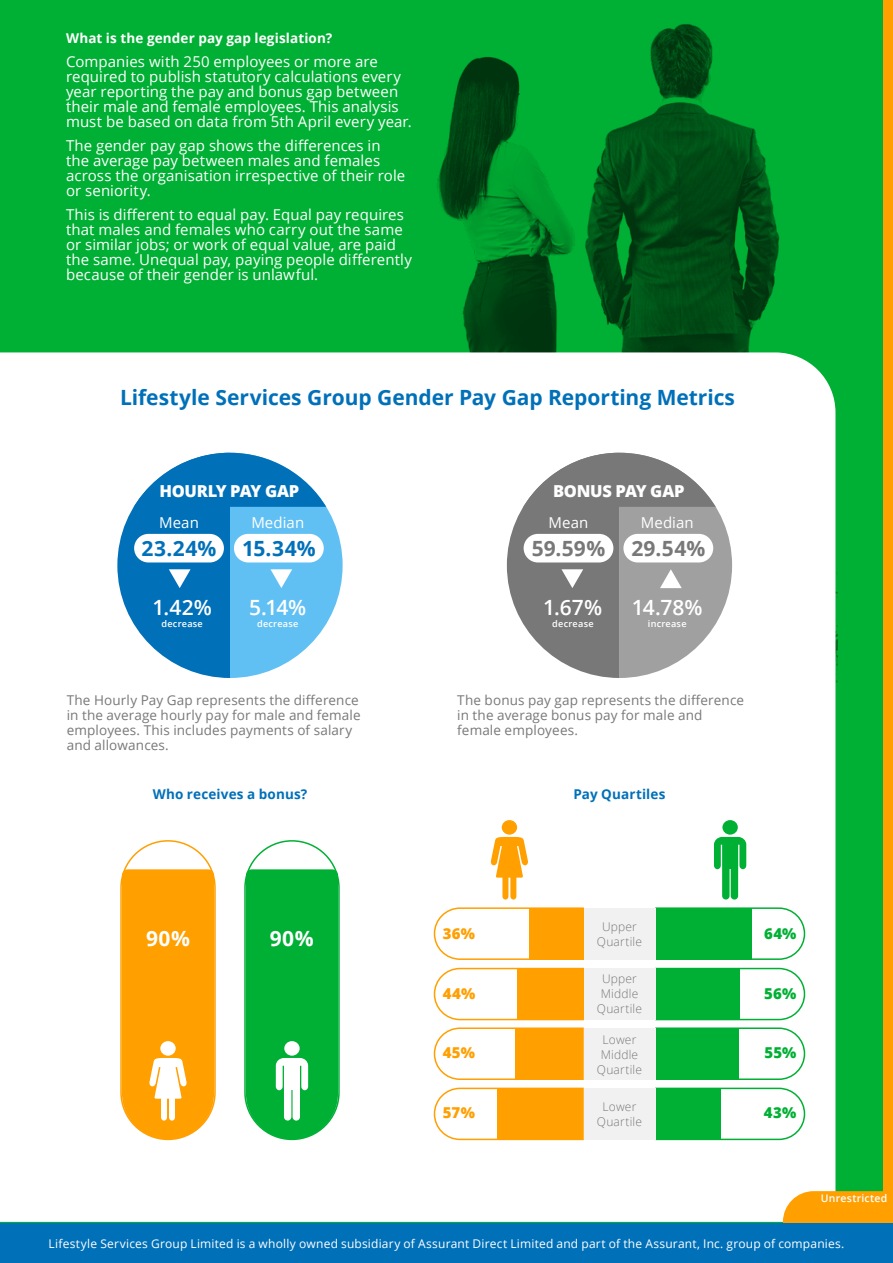
<style>
.page{position:relative;width:893px;height:1263px;background:#fff}
.page>*{position:absolute;margin:0;border:0;box-sizing:border-box;transform-origin:0 0}
.t1{font:700 21px "Open Sans";color:#0070b9}
.t2{font:600 21px "Open Sans";letter-spacing:-.005em;color:#fff}
.t3{font:700 21px "Open Sans";letter-spacing:.005em;color:#787878}
.t4{font:700 21px "Open Sans";color:#fff}
.t5{font:800 16.5px "Open Sans";letter-spacing:-.015em;color:#fff}
.t6{font:15px/15px "Open Sans";letter-spacing:.005em;color:#fff}
.t7{font:800 15px "Open Sans";letter-spacing:.025em;color:#ff9f00}
.t8{font:800 15px "Open Sans";letter-spacing:.025em;color:#00b034}
.t9{font:13.5px/15px "Open Sans";letter-spacing:.01em;color:#787878}
.t10{font:700 13.5px "Open Sans";letter-spacing:.01em;color:#fff}
.t11{font:700 13.5px "Open Sans";letter-spacing:.01em;color:#0070b9}
.t12{font:12px "Open Sans";letter-spacing:.015em;color:#fff}
.t13{font:300 12px/15px "Open Sans";letter-spacing:.015em;color:#787878;text-align:center}
.t14{font:600 10.5px "Open Sans";letter-spacing:.02em;color:#fff}
.t15{font:600 9.15px "Open Sans";letter-spacing:.025em;color:#fff}
</style>
<div class="page">
<div style="left:0;top:0;width:883px;height:1263px;background:#00b034"></div>
<img style="left:437px;top:24px;width:401px;height:658px">
<div style="left:0;top:352px;width:835px;height:870px;background:#fff"></div>
<svg style="left:117px;top:453px;width:226px;height:225px"></svg>
<svg style="left:507px;top:453px;width:225px;height:225px"></svg>
<div style="left:120px;top:840px;width:96px;height:300px;border:2px solid #ff9f00;border-radius:47px"></div>
<div style="left:244px;top:840px;width:96px;height:300px;border:2px solid #00b034;border-radius:47px"></div>
<svg style="left:122px;top:869px;width:92px;height:270px"></svg>
<svg style="left:246px;top:869px;width:92px;height:270px"></svg>
<div style="left:284px;top:1041px;width:16px;height:15px;background:#fff;border-radius:50%"></div>
<div style="left:502px;top:820px;width:15px;height:15px;background:#ff9f00;border-radius:50%"></div>
<svg style="left:490px;top:837px;width:38px;height:62px"></svg>
<svg style="left:714px;top:837px;width:32px;height:62px"></svg>
<div style="left:722px;top:820px;width:16px;height:15px;background:#00b034;border-radius:50%"></div>
<svg style="left:433px;top:907px;width:151px;height:54px"></svg>
<svg style="left:654px;top:907px;width:152px;height:54px"></svg>
<svg style="left:433px;top:967px;width:151px;height:54px"></svg>
<svg style="left:654px;top:967px;width:152px;height:54px"></svg>
<svg style="left:433px;top:1027px;width:151px;height:54px"></svg>
<svg style="left:654px;top:1027px;width:152px;height:54px"></svg>
<svg style="left:433px;top:1087px;width:151px;height:54px"></svg>
<svg style="left:654px;top:1087px;width:152px;height:54px"></svg>
<div style="left:584px;top:908px;width:71px;height:52px;background:#f1f1f1"></div>
<div style="left:584px;top:968px;width:71px;height:51px;background:#f1f1f1"></div>
<div style="left:584px;top:1028px;width:71px;height:52px;background:#f1f1f1"></div>
<div style="left:584px;top:1088px;width:71px;height:52px;background:#f1f1f1"></div>
<div style="left:883px;top:1px;width:10px;height:1261px;background:#ff9f00"></div>
<svg style="left:783px;top:1191px;width:110px;height:33px"></svg>
<div style="left:0;top:1224px;width:893px;height:39px;background:#0070b9"></div>
<p class="t10" style="left:66px;top:29px;width:268px">What is the gender pay gap legislation?</p>
<p class="t6" style="left:66px;top:54px;width:347px">Companies with 250 employees or more are required to publish statutory calculations every year reporting the pay and bonus gap between their male and female employees. This analysis must be based on data from 5th April every year.</p>
<p class="t6" style="left:66px;top:138px;width:341px">The gender pay gap shows the differences in the average pay between males and females across the organisation irrespective of their role or seniority.</p>
<p class="t6" style="left:66px;top:207px;width:347px">This is different to equal pay. Equal pay requires that males and females who carry out the same or similar jobs; or work of equal value, are paid the same. Unequal pay, paying people differently because of their gender is unlawful.</p>
<h1 class="t1" style="left:120px;top:383px;width:616px">Lifestyle Services Group Gender Pay Gap Reporting Metrics</h1>
<p class="t5" style="left:159px;top:478px;width:141px">HOURLY PAY GAP</p>
<p class="t6" style="left:159px;top:515px;width:41px">Mean</p>
<p class="t6" style="left:251px;top:515px;width:54px">Median</p>
<p class="t5" style="left:553px;top:478px;width:133px">BONUS PAY GAP</p>
<p class="t6" style="left:549px;top:515px;width:41px">Mean</p>
<p class="t6" style="left:641px;top:515px;width:54px">Median</p>
<h1 class="t1" style="left:142px;top:533px;width:176px">23.24% 15.34%</h1>
<h1 class="t3" style="left:532px;top:533px;width:175px">59.59% 29.54%</h1>
<h1 class="t2" style="left:153px;top:593px;width:61px">1.42%</h1>
<p class="t15" style="left:162px;top:618px;width:43px">decrease</p>
<h1 class="t2" style="left:249px;top:593px;width:58px">5.14%</h1>
<p class="t15" style="left:257px;top:618px;width:43px">decrease</p>
<h1 class="t2" style="left:543px;top:593px;width:60px">1.67%</h1>
<p class="t15" style="left:552px;top:618px;width:43px">decrease</p>
<h1 class="t2" style="left:632px;top:593px;width:72px">14.78%</h1>
<p class="t15" style="left:648px;top:618px;width:40px">increase</p>
<p class="t9" style="left:67px;top:692px;width:296px">The Hourly Pay Gap represents the difference in the average hourly pay for male and female employees. This includes payments of salary and allowances.</p>
<p class="t9" style="left:457px;top:692px;width:288px">The bonus pay gap represents the difference in the average bonus pay for male and female employees.</p>
<p class="t11" style="left:153px;top:784px;width:156px">Who receives a bonus?</p>
<p class="t11" style="left:573px;top:784px;width:93px">Pay Quartiles</p>
<h1 class="t4" style="left:146px;top:924px;width:45px">90%</h1>
<h1 class="t4" style="left:270px;top:924px;width:45px">90%</h1>
<p class="t7" style="left:443px;top:922px;width:34px">36%</p>
<p class="t7" style="left:443px;top:982px;width:34px">44%</p>
<p class="t7" style="left:443px;top:1041px;width:34px">45%</p>
<p class="t7" style="left:443px;top:1101px;width:34px">57%</p>
<p class="t13" style="left:597px;top:919px;width:47px">Upper<br>Quartile</p>
<p class="t13" style="left:597px;top:971px;width:47px">Upper<br>Middle<br>Quartile</p>
<p class="t13" style="left:597px;top:1031px;width:47px">Lower<br>Middle<br>Quartile</p>
<p class="t13" style="left:597px;top:1099px;width:47px">Lower<br>Quartile</p>
<p class="t8" style="left:764px;top:922px;width:34px">64%</p>
<p class="t8" style="left:764px;top:982px;width:34px">56%</p>
<p class="t8" style="left:764px;top:1041px;width:34px">55%</p>
<p class="t8" style="left:764px;top:1101px;width:34px">43%</p>
<p class="t14" style="left:821px;top:1191px;width:68px">Unrestricted</p>
<p class="t12" style="left:49px;top:1235px;width:797px">Lifestyle Services Group Limited is a wholly owned subsidiary of Assurant Direct Limited and part of the Assurant, Inc. group of companies.</p>
</div>
